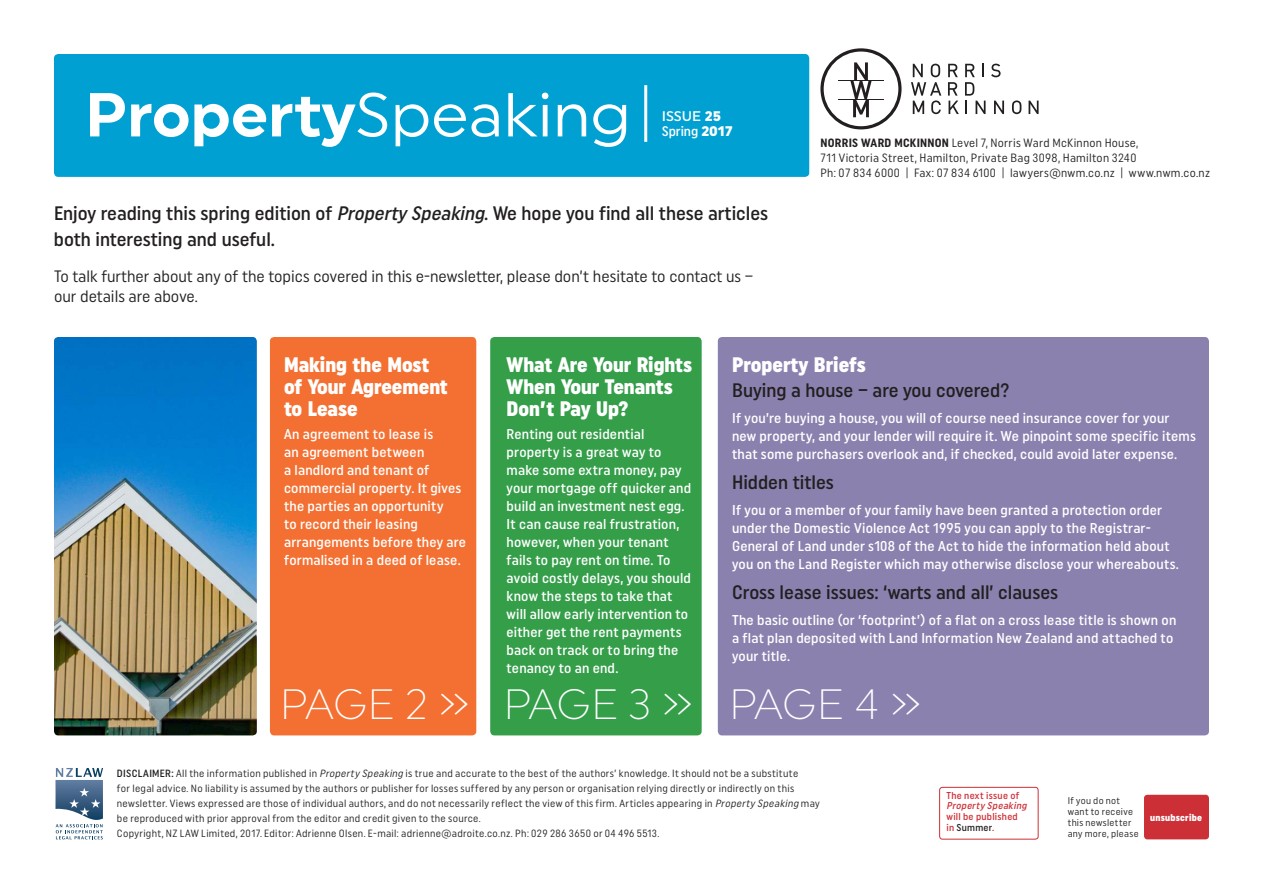
<style>
.page{position:relative;width:1263px;height:893px;background:#fff}
.page>*{position:absolute;margin:0;border:0;box-sizing:border-box;transform-origin:0 0}
.t1{font:700 61.8px "Uniform";color:#fff}
.t2{font:300 42.3px "Uniform";letter-spacing:-.02em;color:#fff}
.t3{font:900 21px/22.5px "Uniform Condensed";color:#fff}
.t4{font:500 19.5px/25.5px "Uniform Condensed";color:#231f20}
.t5{font:16.5px/19.5px "Uniform Condensed";color:#231f20}
.t6{font:500 14.25px/18px "Uniform Condensed";letter-spacing:.015em;color:#fff}
.t7{font:500 13.95px "Uniform Condensed";color:#fff}
.t8{font:500 13.95px "Uniform";color:#fff}
.t9{font:12px/15px "Uniform Condensed";letter-spacing:.025em;color:#231f20}
.t10{font:10.5px/15px "Uniform Condensed";letter-spacing:.025em;color:#231f20}
.t11{font:500 10.05px/10.9px "Uniform Condensed";letter-spacing:.025em;color:#cd2f36}
.t12{font:italic 500 10.05px "Uniform Condensed";color:#cd2f36}
.t13{font:9.75px/11.1px "Uniform Condensed";letter-spacing:.03em;color:#231f20}
.t14{font:900 9.75px "Uniform Condensed";letter-spacing:.025em;color:#fff}
.s1{font-weight:400}
.s2{font-weight:900}
.s3{font-family:"Uniform";font-weight:900}
.s4{font-style:italic}
.s5{font-weight:700}
.s6{font-weight:500}
.s7{color:#231f20}
</style>
<div class="page">
<div style="left:718px;top:337px;width:491px;height:398px;background:#8a81af;border-radius:4px"></div>
<div style="left:490px;top:337px;width:212px;height:398px;background:#349e49;border-radius:4px"></div>
<div style="left:270px;top:337px;width:206px;height:398px;background:#f37032;border-radius:4px"></div>
<div style="left:1144px;top:795px;width:65px;height:44px;background:#cd2f36;border-radius:3px"></div>
<svg style="left:55px;top:768px;width:48px;height:71px"></svg>
<div style="left:939px;top:787px;width:99px;height:52px;border:1px solid #cd2f36;border-radius:3px"></div>
<div style="left:54px;top:54px;width:755px;height:123px;background:#00a0d2;border-radius:4px"></div>
<img style="left:54px;top:337px;width:203px;height:398px">
<hr style="left:644px;top:85px;width:3px;height:57px;background:#fff">
<svg style="left:991px;top:64px;width:9px;height:13px"></svg>
<svg style="left:911px;top:64px;width:30px;height:50px"></svg>
<svg style="left:948px;top:64px;width:11px;height:50px"></svg>
<svg style="left:965px;top:64px;width:20px;height:50px"></svg>
<svg style="left:994px;top:101px;width:10px;height:13px"></svg>
<svg style="left:1012px;top:100px;width:9px;height:14px"></svg>
<svg style="left:1028px;top:101px;width:10px;height:13px"></svg>
<svg style="left:820px;top:48px;width:81px;height:81px"></svg>
<hr style="left:838px;top:80px;width:45px;height:1px;background:#231f20">
<hr style="left:838px;top:99px;width:45px;height:1px;background:#231f20">
<h1 class="t1" style="left:85px;top:78px;width:547px">Property<span class="s1">Speaking</span></h1>
<p class="t8" style="left:662px;top:108px;width:61px">ISSUE <span class="s2">25</span></p>
<p class="t7" style="left:662px;top:123px;width:72px">Spring <span class="s3">2017</span></p>
<h3 class="t4" style="left:54px;top:200px;width:716px">Enjoy reading this spring edition of <span class="s4">Property Speaking</span>. We hope you find all these articles both interesting and useful.</h3>
<p class="t5" style="left:54px;top:267px;width:701px">To talk further about any of the topics covered in this e-newsletter, please don’t hesitate to contact us – our details are above.</p>
<p class="t9" style="left:820px;top:135px;width:391px"><span class="s5">NORRIS WARD MCKINNON</span> Level 7, Norris Ward McKinnon House,<br>711 Victoria Street, Hamilton, Private Bag 3098, Hamilton 3240<br>Ph: 07 834 6000 | Fax: 07 834 6100 | lawyers@nwm.co.nz | www.nwm.co.nz</p>
<h3 class="t3" style="left:284px;top:353px;width:165px">Making the Most of Your Agreement to Lease</h3>
<p class="t6" style="left:284px;top:425px;width:184px">An agreement to lease is<br>an agreement between<br>a landlord and tenant of commercial property. It gives the parties an opportunity<br>to record their leasing arrangements before they are formalised in a deed of lease.</p>
<h3 class="t3" style="left:507px;top:353px;width:187px">What Are Your Rights<br>When Your Tenants<br>Don’t Pay Up?</h3>
<p class="t6" style="left:507px;top:425px;width:186px">Renting out residential property is a great way to make some extra money, pay your mortgage off quicker and build an investment nest egg.<br>It can cause real frustration, however, when your tenant fails to pay rent on time. To avoid costly delays, you should know the steps to take that will allow early intervention to either get the rent payments back on track or to bring the tenancy to an end.</p>
<h3 class="t3" style="left:732px;top:353px;width:135px">Property Briefs</h3>
<h3 class="t4" style="left:732px;top:377px;width:279px">Buying a house – are you covered?</h3>
<p class="t6" style="left:732px;top:409px;width:465px">If you’re buying a house, you will of course need insurance cover for your new property, and your lender will require it. We pinpoint some specific items that some purchasers overlook and, if checked, could avoid later expense.</p>
<h3 class="t4" style="left:732px;top:469px;width:103px">Hidden titles</h3>
<p class="t6" style="left:732px;top:501px;width:448px">If you or a member of your family have been granted a protection order under the Domestic Violence Act 1995 you can apply to the Registrar-General of Land under s108 of the Act to hide the information held about you on the Land Register which may otherwise disclose your whereabouts.</p>
<h3 class="t4" style="left:732px;top:579px;width:327px">Cross lease issues: ‘warts and all’ clauses</h3>
<p class="t6" style="left:732px;top:611px;width:446px">The basic outline (or ‘footprint’) of a flat on a cross lease title is shown on a flat plan deposited with Land Information New Zealand and attached to your title.</p>
<h2 class="t2" style="left:280px;top:679px;width:643px">PAGE 2 » PAGE 3 » PAGE 4 »</h2>
<p class="t10" style="left:117px;top:766px;width:704px"><span class="s6">DISCLAIMER:</span> All the information published in <span class="s4">Property Speaking</span>is true and accurate to the best of the authors’ knowledge. It should not be a substitute<br>for legal advice. No liability is assumed by the authors or publisher for losses suffered by any person or organisation relying directly or indirectly on this newsletter. Views expressed are those of individual authors, and do not necessarily reflect the view of this firm. Articles appearing in <span class="s4">Property Speaking</span> may be reproduced with prior approval from the editor and credit given to the source.<br>Copyright, NZ LAW Limited, 2017. Editor: Adrienne Olsen. E-mail: adrienne@adroite.co.nz. Ph: 029 286 3650 or 04 496 5513.</p>
<p class="t11" style="left:946px;top:789px;width:74px">The next issue of</p>
<p class="t12" style="left:946px;top:800px;width:84px">Property Speaking</p>
<p class="t11" style="left:946px;top:811px;width:73px">will be published in <span class="s7">Summer</span>.</p>
<p class="t14" style="left:1150px;top:811px;width:53px">unsubscribe</p>
<p class="t13" style="left:1068px;top:795px;width:72px">If you do not want to receive this newsletter any more, please</p>
</div>
